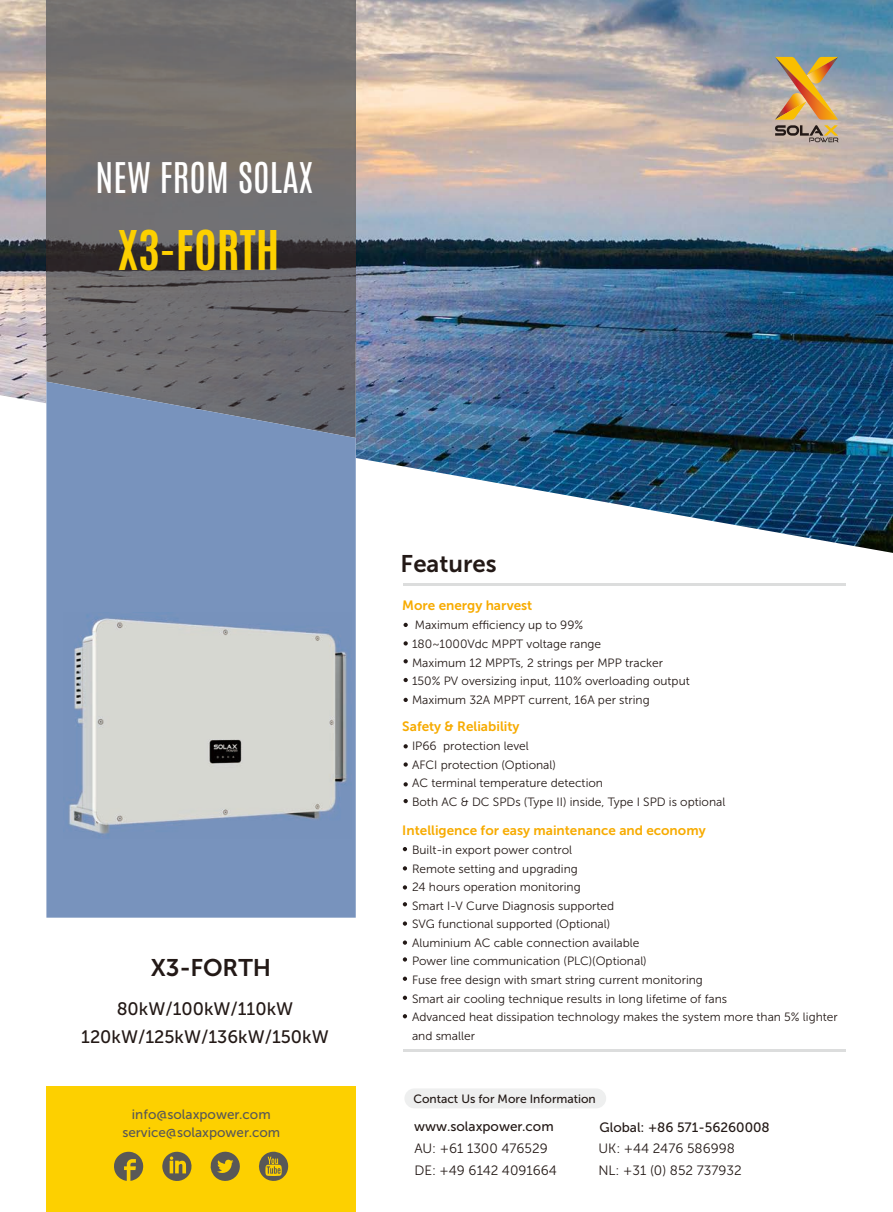
<style>
.page{position:relative;width:893px;height:1212px;background:#fff}
.page>*{position:absolute;margin:0;border:0;box-sizing:border-box;transform-origin:0 0}
.t1{font:700 46.5px "Antonio";color:#fdd000}
.t2{font:36px "Antonio";color:#fff}
.t3{font:24px "Museo Sans 700";color:#231916}
.t4{font:18px/27.8px "Museo Sans 500";color:#231916;text-align:center}
.t5{font:13.5px "Museo Sans 700";color:#f7ab00}
.t6{font:13.5px/21.5px "Museo Sans 300";color:#231916}
.t7{font:13.5px/18.6px "Museo Sans 500";color:#595857;text-align:center}
.t8{font:13.5px "Museo Sans 500";color:#231916}
.t9{font:12px/18.6px "Museo Sans 300";color:#231916}
.t10{font:12px "Museo Sans 500";color:#231916}
</style>
<div class="page">
<img style="left:0;top:0;width:893px;height:553px">
<img style="left:46px;top:0;width:310px;height:382px">
<img style="left:775px;top:57px;width:64px;height:85px">
<svg style="left:46px;top:382px;width:310px;height:536px;background:#7790b7"></svg>
<div style="left:46px;top:1086px;width:310px;height:126px;background:#fdd000"></div>
<hr style="left:403px;top:583px;width:442px;height:2px;background:#dcdddd">
<hr style="left:403px;top:1049px;width:443px;height:3px;background:#dcdddd">
<svg style="left:114px;top:1152px;width:29px;height:29px"></svg>
<svg style="left:210px;top:1151px;width:30px;height:30px"></svg>
<svg style="left:259px;top:1151px;width:29px;height:30px"></svg>
<svg style="left:162px;top:1151px;width:30px;height:30px"></svg>
<div style="left:404px;top:1088px;width:202px;height:20px;background:#eeefef;border-radius:10px"></div>
<img style="left:64px;top:612px;width:288px;height:226px">
<svg style="left:404px;top:623px;width:4px;height:4px"></svg>
<svg style="left:404px;top:799px;width:4px;height:4px"></svg>
<svg style="left:404px;top:659px;width:4px;height:4px"></svg>
<svg style="left:404px;top:641px;width:4px;height:4px"></svg>
<svg style="left:404px;top:678px;width:4px;height:4px"></svg>
<svg style="left:404px;top:782px;width:4px;height:4px"></svg>
<svg style="left:404px;top:744px;width:4px;height:4px"></svg>
<svg style="left:404px;top:698px;width:4px;height:4px"></svg>
<svg style="left:404px;top:762px;width:4px;height:5px"></svg>
<svg style="left:403px;top:847px;width:4px;height:4px"></svg>
<svg style="left:403px;top:866px;width:4px;height:4px"></svg>
<svg style="left:403px;top:885px;width:4px;height:4px"></svg>
<svg style="left:403px;top:902px;width:4px;height:4px"></svg>
<svg style="left:403px;top:921px;width:4px;height:5px"></svg>
<svg style="left:403px;top:940px;width:4px;height:5px"></svg>
<svg style="left:403px;top:957px;width:4px;height:4px"></svg>
<svg style="left:403px;top:976px;width:4px;height:5px"></svg>
<svg style="left:403px;top:996px;width:4px;height:4px"></svg>
<svg style="left:403px;top:1014px;width:4px;height:4px"></svg>
<h2 class="t2" style="left:96px;top:151px;width:219px">NEW FROM SOLAX</h2>
<h1 class="t1" style="left:118px;top:217px;width:163px">X3-FORTH</h1>
<h3 class="t3" style="left:151px;top:958px;width:122px">X3-FORTH</h3>
<h3 class="t4" style="left:81px;top:997px;width:249px">80 kW/100 kW/110 kW<br>120 kW/125kW/136kW/150kW</h3>
<p class="t7" style="left:122px;top:1106px;width:159px">info@solaxpower.com service@solaxpower.com</p>
<h3 class="t3" style="left:401px;top:553px;width:98px">Features</h3>
<p class="t5" style="left:402px;top:600px;width:132px">More energy harvest</p>
<p class="t9" style="left:412px;top:617px;width:279px">Maximum efficiency up to 99%<br>180~1000Vdc MPPT voltage range<br>Maximum 12 MPPTs, 2 strings per MPP tracker 150% PV oversizing input, 110% overloading output Maximum 32A MPPT current, 16A per string</p>
<p class="t5" style="left:402px;top:721px;width:119px">Safety &amp; Reliability</p>
<p class="t9" style="left:412px;top:738px;width:315px">IP66 protection level<br>AFCI protection (Optional)<br>AC terminal temperature detection<br>Both AC &amp; DC SPDs (Type II) inside, Type I SPD is optional</p>
<p class="t5" style="left:402px;top:825px;width:305px">Intelligence for easy maintenance and economy</p>
<p class="t9" style="left:412px;top:842px;width:427px">Built-in export power control<br>Remote setting and upgrading<br>24 hours operation monitoring<br>Smart I-V Curve Diagnosis supported<br>SVG functional supported (Optional)<br>Aluminium AC cable connection available<br>Power line communication (PLC)(Optional)<br>Fuse free design with smart string current monitoring<br>Smart air cooling technique results in long lifetime of fans<br>Advanced heat dissipation technology makes the system more than 5% lighter and smaller</p>
<p class="t10" style="left:413px;top:1093px;width:184px">Contact Us for More Information</p>
<p class="t8" style="left:414px;top:1120px;width:141px">www.solaxpower.com</p>
<p class="t8" style="left:600px;top:1122px;width:172px">Global: +86 571-56260008</p>
<p class="t6" style="left:414px;top:1139px;width:144px">AU: +61 1300 476529<br>DE: +49 6142 4091664</p>
<p class="t6" style="left:598px;top:1139px;width:145px">UK: +44 2476 586998<br>NL: +31 (0) 852 737932</p>
</div>
